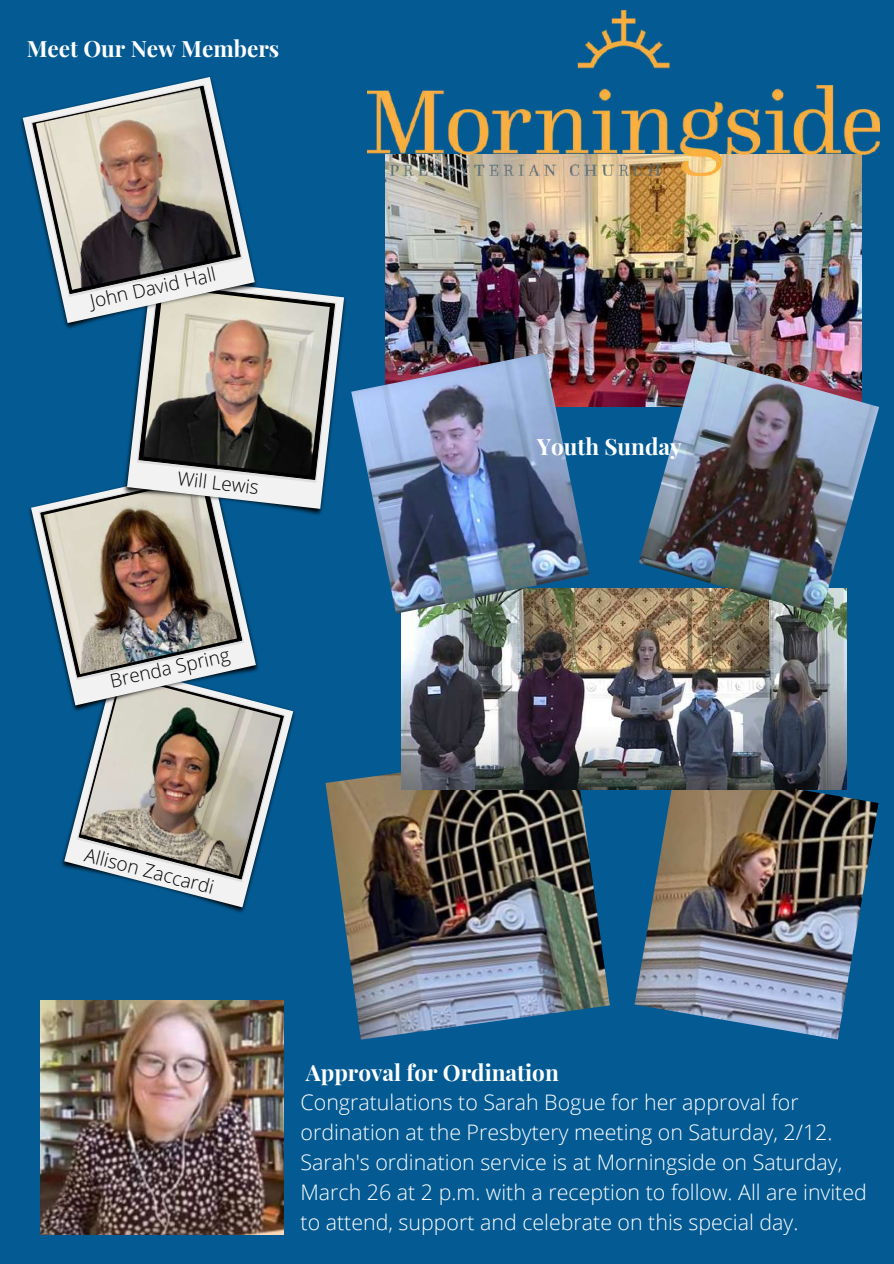
<style>
.page{position:relative;width:894px;height:1264px;background:#fff}
.page>*{position:absolute;margin:0;border:0;box-sizing:border-box;transform-origin:0 0}
.t1{font:700 22.5px "Playfair Display";color:#fff}
.t2{font:300 21.3px/29.8px "Open Sans";color:#fff}
.t3{font:300 19.05px "Open Sans";color:#000}
</style>
<div class="page">
<div style="left:0;top:0;width:893px;height:1263px;background:#045b94"></div>
<svg style="left:135px;top:882px;width:117px;height:25px"></svg>
<svg style="left:336px;top:296px;width:8px;height:93px"></svg>
<svg style="left:23px;top:77px;width:191px;height:93px"></svg>
<img style="left:31px;top:84px;width:305px;height:798px">
<img style="left:36px;top:88px;width:200px;height:202px">
<img style="left:386px;top:175px;width:475px;height:232px">
<img style="left:325px;top:748px;width:284px;height:291px">
<img style="left:634px;top:768px;width:244px;height:271px">
<img style="left:401px;top:588px;width:444px;height:201px">
<img style="left:638px;top:356px;width:240px;height:258px">
<img style="left:351px;top:353px;width:238px;height:260px">
<img style="left:368px;top:11px;width:511px;height:164px">
<img style="left:40px;top:1000px;width:244px;height:234px">
<p class="t1" style="left:27px;top:33px;width:254px">Meet Our New Members</p>
<p class="t3" style="left:87px;top:288px;width:130px;rotate:-12deg">John David Hall</p>
<p class="t3" style="left:179px;top:464px;width:83px;rotate:7deg">Will Lewis</p>
<p class="t3" style="left:107px;top:667px;width:123px;rotate:-12deg">Brenda Spring</p>
<p class="t3" style="left:88px;top:841px;width:134px;rotate:14deg">Allison Zaccardi</p>
<p class="t1" style="left:537px;top:430px;width:146px">Youth Sunday</p>
<p class="t1" style="left:306px;top:1056px;width:254px">Approval for Ordination</p>
<p class="t2" style="left:300px;top:1086px;width:567px">Congratulations to Sarah Bogue for her approval for ordination at the Presbytery meeting on Saturday, 2/12.<br>Sarah's ordination service is at Morningside on Saturday, March 26 at 2 p.m. with a reception to follow. All are invited to attend, support and celebrate on this special day.</p>
</div>
